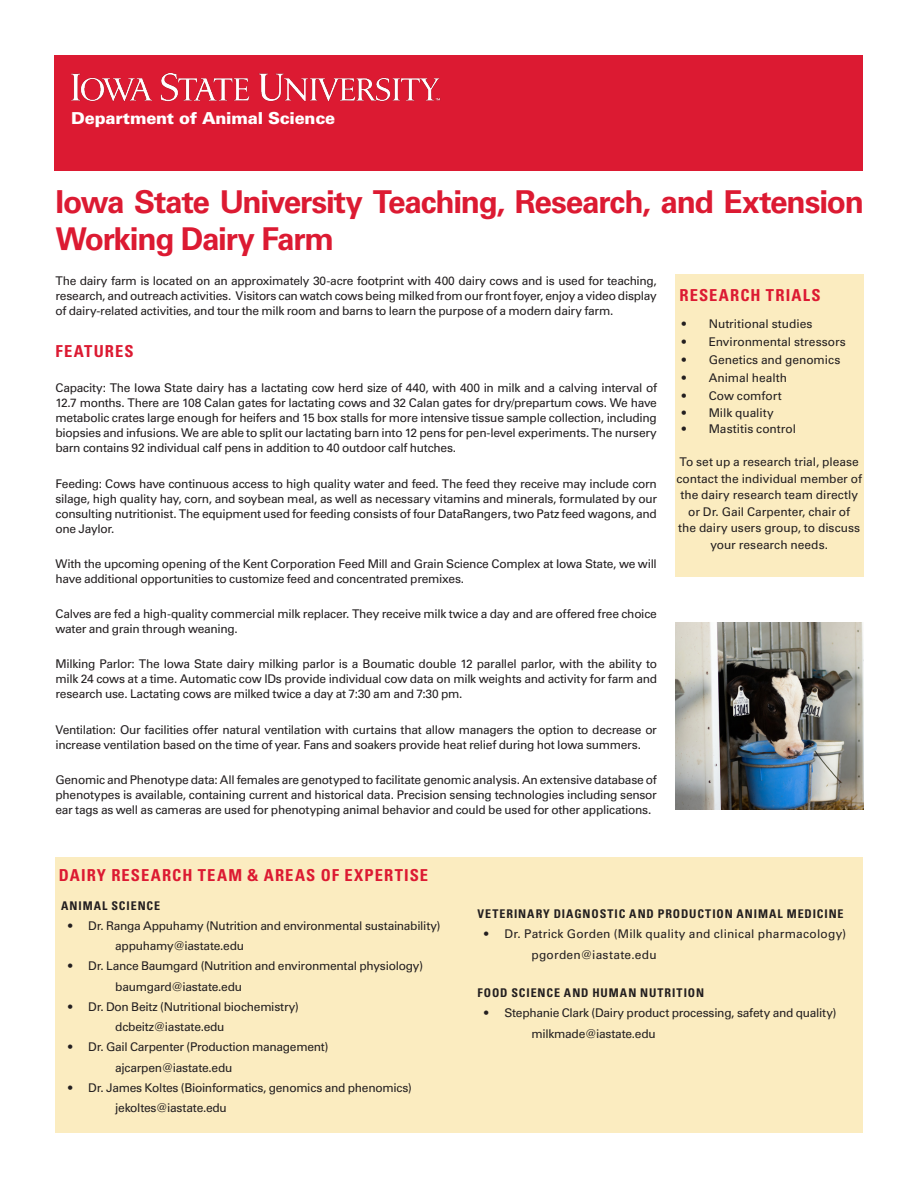
<style>
.page{position:relative;width:918px;height:1188px;background:#fff}
.page>*{position:absolute;margin:0;border:0;box-sizing:border-box;transform-origin:0 0}
.Headline{font:700 31.5px/37.5px "Univers LT Std";letter-spacing:-.04em;color:#dc1a32}
.Subhead___Cardinal{font:700 condensed 16.5px "Univers LT Std";letter-spacing:.07em;color:#dc1a32}
.t1{font:900 16.5px "Univers LT Std";letter-spacing:-.015em;color:#fff}
.Body_Copy{font:12px/15px "Univers LT Std";letter-spacing:-.02em;color:#231f20;text-align:justify}
.Sub-subhead___Black{font:700 condensed 12px "Univers LT Std";letter-spacing:.075em;color:#231f20}
.Body_Copy-2{font:12px "Univers LT Std";letter-spacing:.015em;color:#231f20}
.Body_Copy-3{font:12px "Univers LT Std";color:#231f20}
.Body_Copy-4{font:12px "Univers LT Std";letter-spacing:.02em;color:#231f20}
</style>
<div class="page">
<div style="left:675px;top:274px;width:189px;height:303px;background:#fbecc0"></div>
<div style="left:55px;top:55px;width:808px;height:116px;background:#dc1a32"></div>
<img style="left:71px;top:73px;width:369px;height:29px">
<div style="left:56px;top:858px;width:807px;height:275px;background:#fbecc0"></div>
<img style="left:675px;top:622px;width:189px;height:188px">
<p class="t1" style="left:71px;top:107px;width:266px">Department of Animal Science</p>
<p class="Headline" style="left:56px;top:183px;width:810px">Iowa State University Teaching, Research, and Extension<br>Working Dairy Farm</p>
<p class="Body_Copy" style="left:56px;top:273px;width:603px">The dairy farm is located on an approximately 30-acre footprint with 400 dairy cows and is used for teaching, research, and outreach activities. Visitors can watch cows being milked from our front foyer, enjoy a video display of dairy-related activities, and tour the milk room and barns to learn the purpose of a modern dairy farm.</p>
<p class="Subhead___Cardinal" style="left:56px;top:341px;width:80px">FEATURES</p>
<p class="Body_Copy" style="left:56px;top:381px;width:603px">Capacity: The Iowa State dairy has a lactating cow herd size of 440, with 400 in milk and a calving interval of 12.7 months. There are 108 Calan gates for lactating cows and 32 Calan gates for dry/prepartum cows. We have metabolic crates large enough for heifers and 15 box stalls for more intensive tissue sample collection, including biopsies and infusions. We are able to split our lactating barn into 12 pens for pen-level experiments. The nursery barn contains 92 individual calf pens in addition to 40 outdoor calf hutches.</p>
<p class="Body_Copy" style="left:56px;top:476px;width:603px">Feeding: Cows have continuous access to high quality water and feed. The feed they receive may include corn silage, high quality hay, corn, and soybean meal, as well as necessary vitamins and minerals, formulated by our consulting nutritionist. The equipment used for feeding consists of four DataRangers, two Patz feed wagons, and one Jaylor.</p>
<p class="Body_Copy" style="left:56px;top:556px;width:603px">With the upcoming opening of the Kent Corporation Feed Mill and Grain Science Complex at Iowa State, we will have additional opportunities to customize feed and concentrated premixes.</p>
<p class="Body_Copy" style="left:56px;top:606px;width:603px">Calves are fed a high-quality commercial milk replacer. They receive milk twice a day and are offered free choice water and grain through weaning.</p>
<p class="Body_Copy" style="left:56px;top:657px;width:603px">Milking Parlor: The Iowa State dairy milking parlor is a Boumatic double 12 parallel parlor, with the ability to milk 24 cows at a time. Automatic cow IDs provide individual cow data on milk weights and activity for farm and research use. Lactating cows are milked twice a day at 7:30 am and 7:30 pm.</p>
<p class="Body_Copy" style="left:56px;top:722px;width:603px">Ventilation: Our facilities offer natural ventilation with curtains that allow managers the option to decrease or increase ventilation based on the time of year. Fans and soakers provide heat relief during hot Iowa summers.</p>
<p class="Body_Copy" style="left:56px;top:772px;width:603px">Genomic and Phenotype data: All females are genotyped to facilitate genomic analysis. An extensive database of phenotypes is available, containing current and historical data. Precision sensing technologies including sensor ear tags as well as cameras are used for phenotyping animal behavior and could be used for other applications.</p>
<p class="Subhead___Cardinal" style="left:679px;top:285px;width:143px">RESEARCH TRIALS</p>
<p class="Body_Copy" style="left:682px;top:317px;width:132px">• Nutritional studies</p>
<p class="Body_Copy-3" style="left:682px;top:335px;width:166px">• Environmental stressors</p>
<p class="Body_Copy" style="left:682px;top:353px;width:160px">• Genetics and genomics</p>
<p class="Body_Copy" style="left:682px;top:371px;width:107px">• Animal health</p>
<p class="Body_Copy-3" style="left:682px;top:389px;width:102px">• Cow comfort</p>
<p class="Body_Copy" style="left:682px;top:405px;width:94px">• Milk quality</p>
<p class="Body_Copy" style="left:682px;top:422px;width:116px">• Mastitis control</p>
<p class="Body_Copy" style="left:676px;top:454px;width:187px;line-height:16.5px;text-align:center">To set up a research trial, please contact the individual member of the dairy research team directly or Dr. Gail Carpenter, chair of<br>the dairy users group, to discuss your research needs.</p>
<p class="Subhead___Cardinal" style="left:59px;top:865px;width:371px">DAIRY RESEARCH TEAM &amp; AREAS OF EXPERTISE</p>
<p class="Sub-subhead___Black" style="left:61px;top:898px;width:100px">ANIMAL SCIENCE</p>
<p class="Body_Copy" style="left:68px;top:918px;width:374px">• Dr. Ranga Appuhamy (Nutrition and environmental sustainability)</p>
<p class="Body_Copy" style="left:115px;top:938px;width:130px">appuhamy@iastate.edu</p>
<p class="Body_Copy" style="left:68px;top:959px;width:357px">• Dr. Lance Baumgard (Nutrition and environmental physiology)</p>
<p class="Body_Copy" style="left:115px;top:979px;width:128px">baumgard@iastate.edu</p>
<p class="Body_Copy" style="left:68px;top:999px;width:232px">• Dr. Don Beitz (Nutritional biochemistry)</p>
<p class="Body_Copy" style="left:115px;top:1019px;width:111px">dcbeitz@iastate.edu</p>
<p class="Body_Copy" style="left:68px;top:1040px;width:262px">• Dr. Gail Carpenter (Production management)</p>
<p class="Body_Copy" style="left:115px;top:1060px;width:119px">ajcarpen@iastate.edu</p>
<p class="Body_Copy" style="left:68px;top:1080px;width:345px">• Dr. James Koltes (Bioinformatics, genomics and phenomics)</p>
<p class="Body_Copy" style="left:115px;top:1101px;width:113px">jekoltes@iastate.edu</p>
<p class="Sub-subhead___Black" style="left:477px;top:907px;width:368px">VETERINARY DIAGNOSTIC AND PRODUCTION ANIMAL MEDICINE</p>
<p class="Body_Copy-2" style="left:484px;top:927px;width:364px">• Dr. Patrick Gorden (Milk quality and clinical pharmacology)</p>
<p class="Body_Copy-4" style="left:531px;top:947px;width:127px">pgorden@iastate.edu</p>
<p class="Sub-subhead___Black" style="left:477px;top:985px;width:228px">FOOD SCIENCE AND HUMAN NUTRITION</p>
<p class="Body_Copy" style="left:484px;top:1006px;width:354px">• Stephanie Clark (Dairy product processing, safety and quality)</p>
<p class="Body_Copy" style="left:531px;top:1026px;width:126px">milkmade@iastate.edu</p>
</div>
